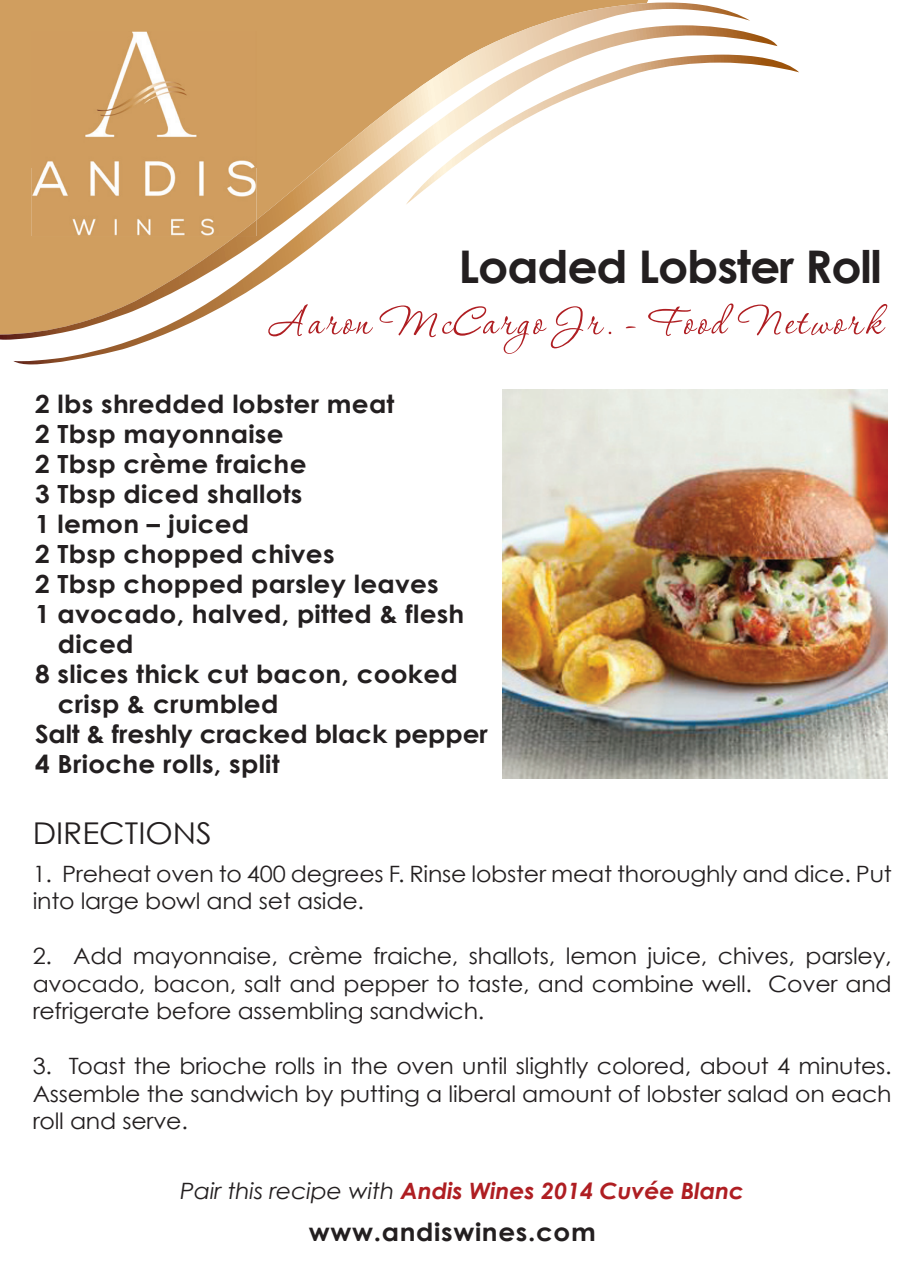
<style>
.page{position:relative;width:919px;height:1279px;background:#fff}
.page>*{position:absolute;margin:0;border:0;box-sizing:border-box;transform-origin:0 0}
.t1{font:50px "Corinthia ROB";letter-spacing:.05em;color:#af1e22}
.t2{font:700 45px "Century Gothic";letter-spacing:-.025em;color:#231f20;scale:1.05 1}
.t3{font:30px "Century Gothic";color:#231f20;scale:1.05 1}
.t4{font:700 25px "Century Gothic";letter-spacing:.01em;color:#231f20;scale:1.05 1}
.t5{font:22.5px/27.5px "Century Gothic";letter-spacing:-.01em;color:#231f20;text-align:justify;scale:1.05 1}
.t6{font:italic 700 22.5px "Century Gothic";letter-spacing:-.01em;color:#af1e22;scale:1.05 1}
.s1{font-weight:400;color:#231f20}
</style>
<div class="page">
<svg style="left:0;top:2px;width:798px;height:362px"></svg>
<img style="left:31px;top:31px;width:225px;height:205px">
<img style="left:236px;top:220px;width:20px;height:16px">
<img style="left:502px;top:389px;width:384px;height:389px">
<h2 class="t2" style="left:458px;top:238px;width:404px">Loaded Lobster Roll</h2>
<h1 class="t1" style="left:267px;top:296px;width:615px">Aaron McCargo Jr. - Food Network</h1>
<p class="t4" style="left:35px;top:388px;width:344px">2 lbs shredded lobster meat</p>
<p class="t4" style="left:35px;top:418px;width:238px">2 Tbsp mayonnaise</p>
<p class="t4" style="left:35px;top:448px;width:260px">2 Tbsp crème fraiche</p>
<p class="t4" style="left:35px;top:478px;width:256px">3 Tbsp diced shallots</p>
<p class="t4" style="left:35px;top:508px;width:205px">1 lemon – juiced</p>
<p class="t4" style="left:35px;top:538px;width:287px">2 Tbsp chopped chives</p>
<p class="t4" style="left:35px;top:568px;width:386px">2 Tbsp chopped parsley leaves</p>
<p class="t4" style="left:35px;top:598px;width:410px">1 avocado, halved, pitted &amp; flesh</p>
<p class="t4" style="left:58px;top:628px;width:73px">diced</p>
<p class="t4" style="left:35px;top:658px;width:404px">8 slices thick cut bacon, cooked</p>
<p class="t4" style="left:58px;top:688px;width:211px">crisp &amp; crumbled</p>
<p class="t4" style="left:35px;top:718px;width:432px">Salt &amp; freshly cracked black pepper</p>
<p class="t4" style="left:35px;top:748px;width:234px">4 Brioche rolls, split</p>
<h3 class="t3" style="left:33px;top:814px;width:172px">DIRECTIONS</h3>
<p class="t5" style="left:33px;top:859px;width:819px">1. Preheat oven to 400 degrees F. Rinse lobster meat thoroughly and dice. Put into large bowl and set aside.</p>
<p class="t5" style="left:33px;top:941px;width:819px">2. Add mayonnaise, crème fraiche, shallots, lemon juice, chives, parsley, avocado, bacon, salt and pepper to taste, and combine well. Cover and refrigerate before assembling sandwich.</p>
<p class="t5" style="left:33px;top:1051px;width:819px">3. Toast the brioche rolls in the oven until slightly colored, about 4 minutes.<br>Assemble the sandwich by putting a liberal amount of lobster salad on each roll and serve.</p>
<p class="t6" style="left:180px;top:1176px;width:538px"><span class="s1">Pair this recipe with</span> Andis Wines 2014 Cuvée Blanc</p>
<p class="t4" style="left:308px;top:1215px;width:275px">www.andiswines.com</p>
</div>
